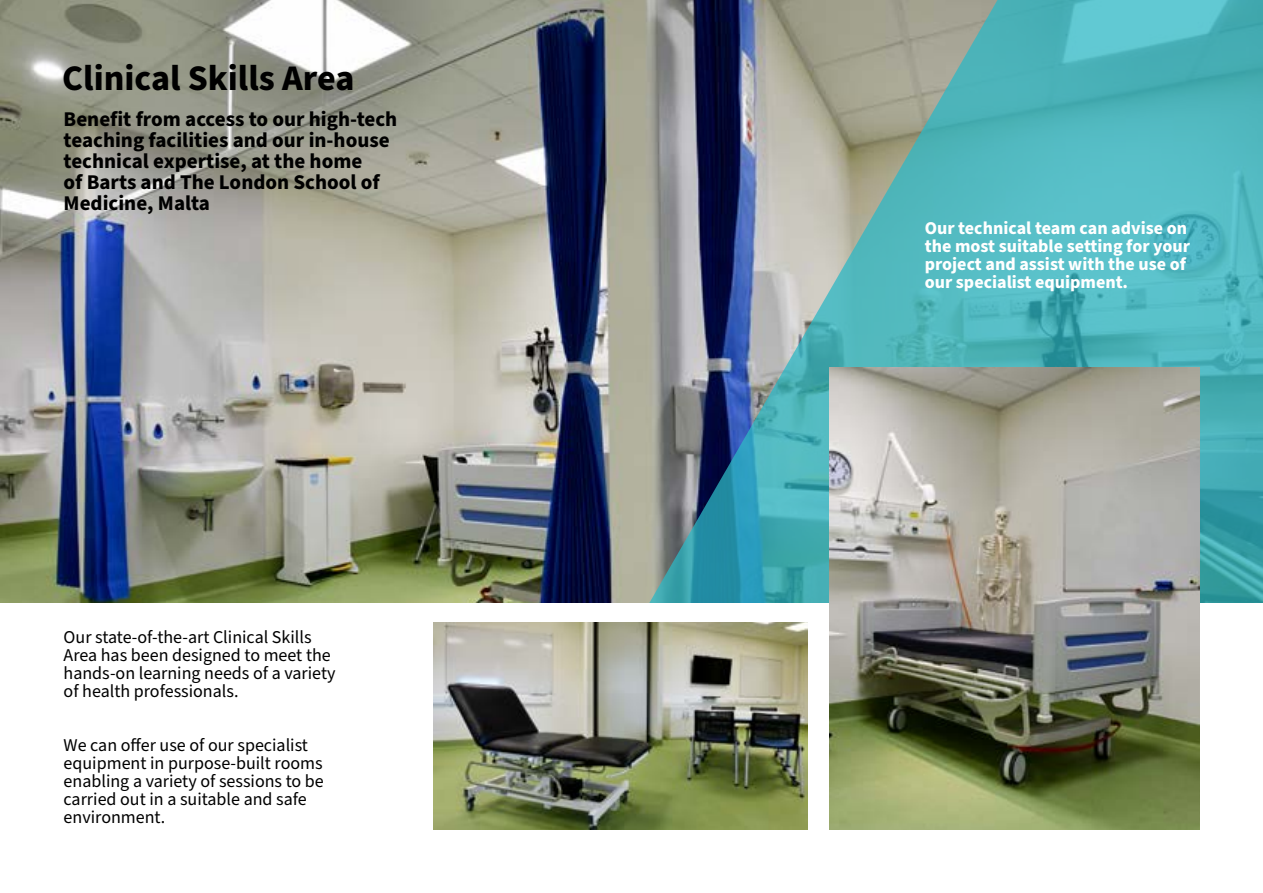
<style>
.page{position:relative;width:1263px;height:893px;background:#fff}
.page>*{position:absolute;margin:0;border:0;box-sizing:border-box;transform-origin:0 0}
.t1{font:700 36px "Source Sans Pro";color:#000}
.t2{font:700 21px/21px "Source Sans Pro";color:#000}
.t3{font:18px/18px "Source Sans Pro";color:#000}
.t4{font:700 18px/18px "Source Sans Pro";color:#fff}
</style>
<div class="page">
<img style="left:0;top:0;width:431px;height:603px">
<svg style="left:431px;top:0;width:832px;height:604px;background:#6c9a9f"></svg>
<img style="left:434px;top:623px;width:373px;height:206px">
<img style="left:829px;top:368px;width:370px;height:461px">
<h1 class="t1" style="left:62px;top:54px;width:294px">Clinical Skills Area</h1>
<p class="t2" style="left:64px;top:109px;width:335px">Benefit from access to our high-tech teaching facilities and our in-house technical expertise, at the home<br>of Barts and The London School of<br>Medicine, Malta</p>
<p class="t3" style="left:64px;top:628px;width:273px">Our state-of-the-art Clinical Skills Area has been designed to meet the hands-on learning needs of a variety of health professionals.</p>
<p class="t3" style="left:64px;top:736px;width:262px">We can offer use of our specialist equipment in purpose-built rooms enabling a variety of sessions to be carried out in a suitable and safe environment.</p>
<p class="t4" style="left:925px;top:220px;width:267px">Our technical team can advise on the most suitable setting for your project and assist with the use of our specialist equipment.</p>
</div>
